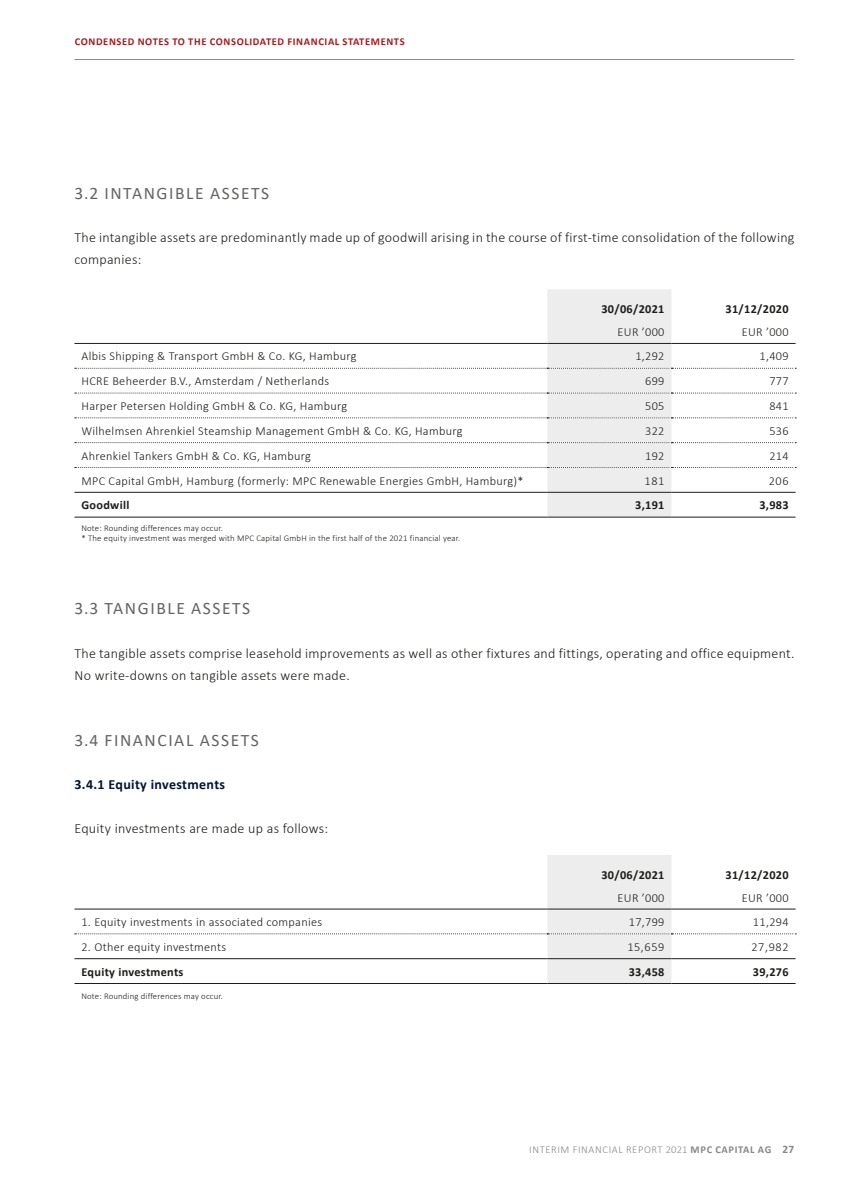
<style>
.page{position:relative;width:844px;height:1191px;background:#fff}
.page>*{position:absolute;margin:0;border:0;box-sizing:border-box;transform-origin:0 0}
.Headline_03{font:17.5px "Calibri";letter-spacing:.09em;color:#646463}
.Headline_02{font:300 14px "Calibri";letter-spacing:.02em;color:#1d1d1b}
.Headline_03-2{font:300 14px/21.9px "Calibri";letter-spacing:.02em;color:#1d1d1b}
.Headline_04{font:700 14px "Calibri";letter-spacing:.025em;color:#001631}
.Fließtext{font:300 12.25px "Calibri";letter-spacing:.025em;color:#1d1d1b}
.Fließtext-2{font:700 12.25px "Calibri";letter-spacing:.025em;color:#1d1d1b}
.t1{font:700 10.5px "Calibri";letter-spacing:.06em;color:#ab191f}
.t2{font:300 10.5px "Calibri";letter-spacing:.06em;color:#878787}
.t3{font:300 8.75px "Calibri";letter-spacing:.02em;color:#1d1d1b}
.s1{font-weight:700}
.s2{font-weight:700;font-size:11.38px}
</style>
<div class="page">
<hr style="left:74px;top:59px;width:720px;height:1px;background:#878787">
<hr style="left:74px;top:343px;width:473px;height:1px;background:#1d1d1b">
<hr style="left:74px;top:492px;width:473px;height:1px;background:#1d1d1b">
<hr style="left:74px;top:517px;width:473px;height:1px;background:#1d1d1b">
<hr style="left:547px;top:517px;width:124px;height:1px;background:#1d1d1b">
<hr style="left:671px;top:517px;width:124px;height:1px;background:#1d1d1b">
<svg style="left:75px;top:289px;width:721px;height:228px"></svg>
<hr style="left:74px;top:908px;width:473px;height:1px;background:#1d1d1b">
<hr style="left:74px;top:958px;width:473px;height:1px;background:#1d1d1b">
<hr style="left:74px;top:983px;width:473px;height:1px;background:#1d1d1b">
<hr style="left:547px;top:983px;width:124px;height:1px;background:#1d1d1b">
<hr style="left:671px;top:983px;width:124px;height:1px;background:#1d1d1b">
<svg style="left:75px;top:855px;width:721px;height:128px"></svg>
<p class="t1" style="left:75px;top:34px;width:331px">CONDENSED NOTES TO THE CONSOLIDATED FINANCIAL STATEMENTS</p>
<p class="Headline_03" style="left:74px;top:180px;width:196px">3.2 INTANGIBLE ASSETS</p>
<p class="Headline_03-2" style="left:74px;top:226px;width:721px">The intangible assets are predominantly made up of goodwill arising in the course of first-time consolidation of the following companies:</p>
<p class="Fließtext-2" style="left:601px;top:300px;width:64px">30/06/2021</p>
<p class="Fließtext" style="left:617px;top:324px;width:48px">EUR ’000</p>
<p class="Fließtext-2" style="left:725px;top:300px;width:64px">31/12/2020</p>
<p class="Fließtext" style="left:741px;top:324px;width:48px">EUR ’000</p>
<p class="Fließtext" style="left:81px;top:349px;width:277px">Albis Shipping &amp; Transport GmbH &amp; Co. KG, Hamburg</p>
<p class="Fließtext" style="left:635px;top:349px;width:31px">1,292</p>
<p class="Fließtext" style="left:759px;top:349px;width:31px">1,409</p>
<p class="Fließtext" style="left:81px;top:373px;width:249px">HCRE Beheerder B.V., Amsterdam / Netherlands</p>
<p class="Fließtext" style="left:645px;top:373px;width:21px">699</p>
<p class="Fließtext" style="left:769px;top:373px;width:21px">777</p>
<p class="Fließtext" style="left:81px;top:398px;width:267px">Harper Petersen Holding GmbH &amp; Co. KG, Hamburg</p>
<p class="Fließtext" style="left:645px;top:398px;width:21px">505</p>
<p class="Fließtext" style="left:769px;top:398px;width:21px">841</p>
<p class="Fließtext" style="left:81px;top:423px;width:382px">Wilhelmsen Ahrenkiel Steamship Management GmbH &amp; Co. KG, Hamburg</p>
<p class="Fließtext" style="left:645px;top:423px;width:21px">322</p>
<p class="Fließtext" style="left:769px;top:423px;width:21px">536</p>
<p class="Fließtext" style="left:81px;top:448px;width:231px">Ahrenkiel Tankers GmbH &amp; Co. KG, Hamburg</p>
<p class="Fließtext" style="left:645px;top:448px;width:21px">192</p>
<p class="Fließtext" style="left:769px;top:448px;width:21px">214</p>
<p class="Fließtext" style="left:81px;top:473px;width:443px">MPC Capital GmbH, Hamburg (formerly: MPC Renewable Energies GmbH, Hamburg)*</p>
<p class="Fließtext" style="left:644px;top:473px;width:21px">181</p>
<p class="Fließtext" style="left:768px;top:473px;width:21px">206</p>
<p class="Fließtext-2" style="left:81px;top:496px;width:49px">Goodwill</p>
<p class="Fließtext-2" style="left:635px;top:496px;width:31px">3,191</p>
<p class="Fließtext-2" style="left:759px;top:496px;width:31px">3,983</p>
<p class="t3" style="left:81px;top:522px;width:143px">Note: Rounding differences may occur.</p>
<p class="t3" style="left:81px;top:533px;width:380px">* The equity investment was merged with MPC Capital GmbH in the first half of the 2021 financial year.</p>
<p class="Headline_03" style="left:74px;top:596px;width:177px">3.3 TANGIBLE ASSETS</p>
<p class="Headline_02" style="left:74px;top:644px;width:721px">The tangible assets comprise leasehold improvements as well as other fixtures and fittings, operating and office equipment.</p>
<p class="Headline_02" style="left:74px;top:666px;width:277px">No write-downs on tangible assets were made.</p>
<p class="Headline_03" style="left:74px;top:727px;width:186px">3.4 FINANCIAL ASSETS</p>
<p class="Headline_04" style="left:74px;top:775px;width:152px">3.4.1 Equity investments</p>
<p class="Headline_02" style="left:74px;top:819px;width:255px">Equity investments are made up as follows:</p>
<p class="Fließtext-2" style="left:601px;top:866px;width:64px">30/06/2021</p>
<p class="Fließtext" style="left:617px;top:890px;width:48px">EUR ’000</p>
<p class="Fließtext-2" style="left:725px;top:866px;width:64px">31/12/2020</p>
<p class="Fließtext" style="left:741px;top:890px;width:48px">EUR ’000</p>
<p class="Fließtext" style="left:81px;top:914px;width:242px">1. Equity investments in associated companies</p>
<p class="Fließtext" style="left:628px;top:914px;width:37px">17,799</p>
<p class="Fließtext" style="left:752px;top:914px;width:37px">11,294</p>
<p class="Fließtext" style="left:81px;top:939px;width:146px">2. Other equity investments</p>
<p class="Fließtext" style="left:627px;top:939px;width:39px">15,659</p>
<p class="Fließtext" style="left:751px;top:939px;width:39px">27,982</p>
<p class="Fließtext-2" style="left:81px;top:963px;width:103px">Equity investments</p>
<p class="Fließtext-2" style="left:628px;top:963px;width:37px">33,458</p>
<p class="Fließtext-2" style="left:752px;top:963px;width:37px">39,276</p>
<p class="t3" style="left:81px;top:990px;width:143px">Note: Rounding differences may occur.</p>
<p class="t2" style="left:529px;top:1143px;width:266px">INTERIM FINANCIAL REPORT 2021 <span class="s1">MPC CAPITAL AG</span> <span class="s2">27</span></p>
</div>
